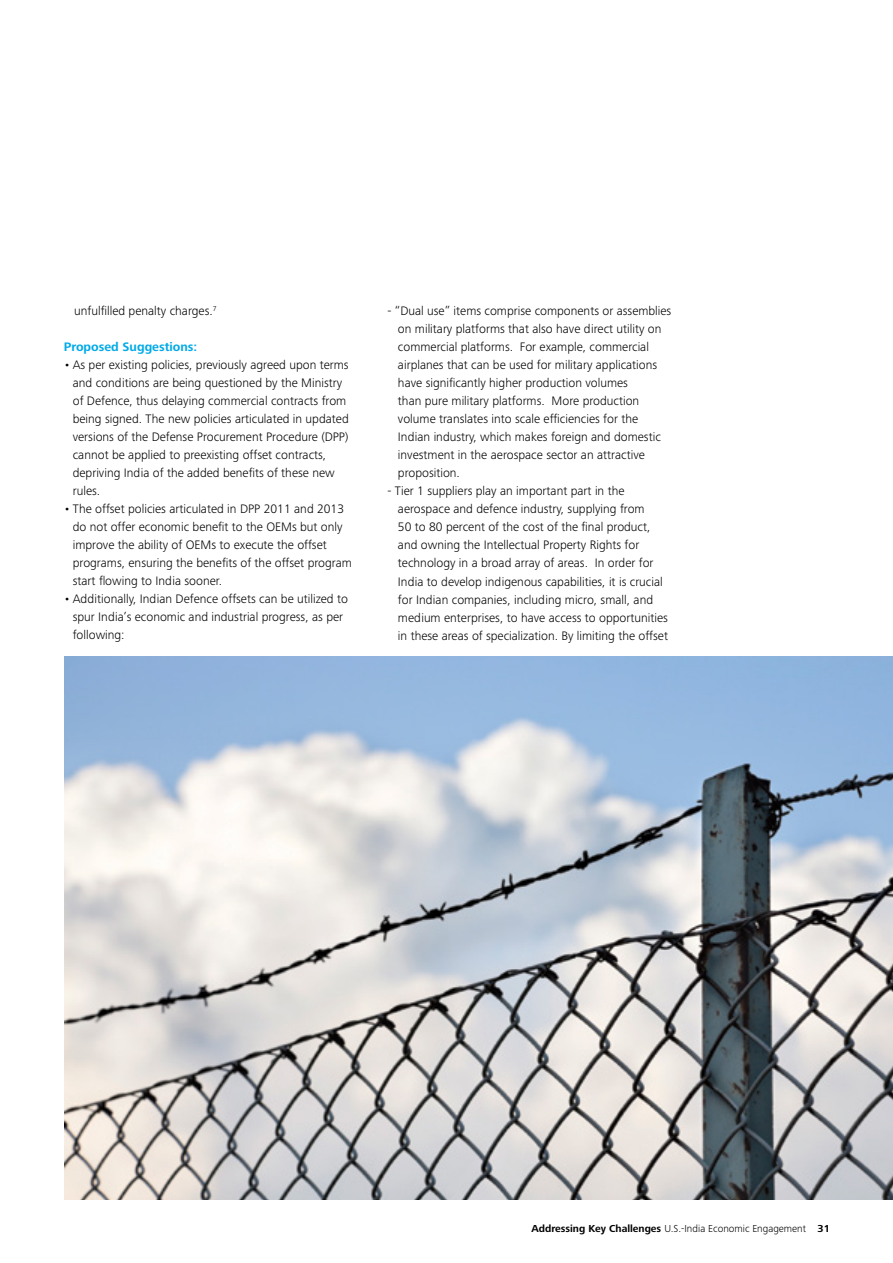
<style>
.page{position:relative;width:893px;height:1263px;background:#fff}
.page>*{position:absolute;margin:0;border:0;box-sizing:border-box;transform-origin:0 0}
.t1{font:300 12.75px/18px "Frutiger Next Pro";color:#000}
.t2{font:700 12.75px "Frutiger Next Pro";color:#00aae7}
.t3{font:300 10.5px "Frutiger Next Pro";color:#000}
.s1{font-weight:700}
</style>
<div class="page">
<img style="left:64px;top:657px;width:829px;height:542px">
<p class="t1" style="left:74px;top:302px;width:144px">unfulfilled penalty charges.<sup>7</sup></p>
<p class="t2" style="left:64px;top:340px;width:135px">Proposed Suggestions:</p>
<p class="t1" style="left:73px;top:356px;width:277px;text-indent:-9px">• As per existing policies, previously agreed upon terms and conditions are being questioned by the Ministry of Defence, thus delaying commercial contracts from being signed. The new policies articulated in updated versions of the Defense Procurement Procedure (DPP) cannot be applied to preexisting offset contracts, depriving India of the added benefits of these new rules.</p>
<p class="t1" style="left:73px;top:500px;width:281px;text-indent:-9px">• The offset policies articulated in DPP 2011 and 2013 do not offer economic benefit to the OEMs but only improve the ability of OEMs to execute the offset programs, ensuring the benefits of the offset program start flowing to India sooner.</p>
<p class="t1" style="left:73px;top:590px;width:277px;text-indent:-9px">• Additionally, Indian Defence offsets can be utilized to spur India’s economic and industrial progress, as per following:</p>
<p class="t1" style="left:398px;top:302px;width:275px;text-indent:-11px">- “Dual use” items comprise components or assemblies on military platforms that also have direct utility on commercial platforms. For example, commercial airplanes that can be used for military applications have significantly higher production volumes<br>than pure military platforms. More production volume translates into scale efficiencies for the Indian industry, which makes foreign and domestic investment in the aerospace sector an attractive proposition.</p>
<p class="t1" style="left:398px;top:482px;width:272px;text-indent:-11px">- Tier 1 suppliers play an important part in the aerospace and defence industry, supplying from<br>50 to 80 percent of the cost of the final product, and owning the Intellectual Property Rights for technology in a broad array of areas. In order for India to develop indigenous capabilities, it is crucial for Indian companies, including micro, small, and medium enterprises, to have access to opportunities in these areas of specialization. By limiting the offset</p>
<p class="t3" style="left:532px;top:1222px;width:300px"><span class="s1">Addressing Key Challenges</span> U.S.-India Economic Engagement <span class="s1">31</span></p>
</div>
